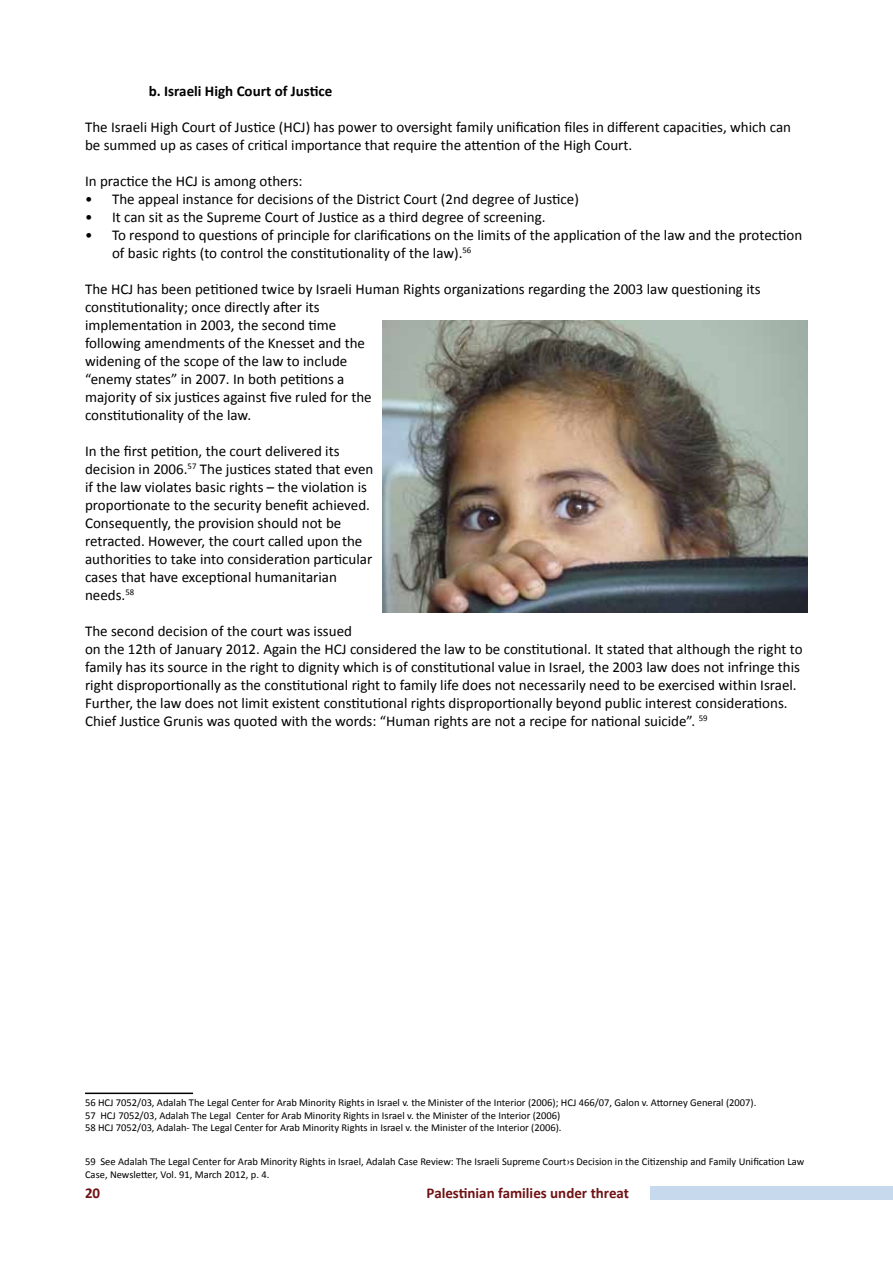
<style>
.page{position:relative;width:893px;height:1263px;background:#fff}
.page>*{position:absolute;margin:0;border:0;box-sizing:border-box;transform-origin:0 0}
.t1{font:15px/18px "Calibri";color:#000}
.t2{font:700 15px "Calibri";color:#701214}
.t3{font:700 15px "Calibri";color:#000}
.t4{font:10.5px/12.6px "Calibri";color:#000}
</style>
<div class="page">
<div style="left:651px;top:1186px;width:242px;height:14px;background:#c7d9ed"></div>
<hr style="left:85px;top:1092px;width:108px;height:2px;background:#000">
<img style="left:382px;top:321px;width:426px;height:291px">
<p class="t3" style="left:149px;top:82px;width:185px">b. Israeli High Court of Justice</p>
<p class="t1" style="left:85px;top:118px;width:708px">The Israeli High Court of Justice (HCJ) has power to oversight family unification files in different capacities, which can be summed up as cases of critical importance that require the attention of the High Court.</p>
<p class="t1" style="left:85px;top:172px;width:219px">In practice the HCJ is among others:</p>
<p class="t1" style="left:85px;top:190px;width:495px">• The appeal instance for decisions of the District Court (2nd degree of Justice)</p>
<p class="t1" style="left:85px;top:208px;width:462px">• It can sit as the Supreme Court of Justice as a third degree of screening.</p>
<p class="t1" style="left:112px;top:226px;width:692px;text-indent:-27px">• To respond to questions of principle for clarifications on the limits of the application of the law and the protection of basic rights (to control the constitutionality of the law).<sup>56</sup></p>
<p class="t1" style="left:85px;top:280px;width:677px">The HCJ has been petitioned twice by Israeli Human Rights organizations regarding the 2003 law questioning its constitutionality; once directly after its<br>implementation in 2003, the second time<br>following amendments of the Knesset and the<br>widening of the scope of the law to include<br>“enemy states” in 2007. In both petitions a<br>majority of six justices against five ruled for the<br>constitutionality of the law.</p>
<p class="t1" style="left:85px;top:442px;width:290px">In the first petition, the court delivered its decision in 2006.<sup>57</sup> The justices stated that even if the law violates basic rights – the violation is proportionate to the security benefit achieved.<br>Consequently, the provision should not be retracted. However, the court called upon the authorities to take into consideration particular cases that have exceptional humanitarian needs.<sup>58</sup></p>
<p class="t1" style="left:85px;top:622px;width:719px">The second decision of the court was issued<br>on the 12th of January 2012. Again the HCJ considered the law to be constitutional. It stated that although the right to family has its source in the right to dignity which is of constitutional value in Israel, the 2003 law does not infringe this right disproportionally as the constitutional right to family life does not necessarily need to be exercised within Israel.<br>Further, the law does not limit existent constitutional rights disproportionally beyond public interest considerations.<br>Chief Justice Grunis was quoted with the words: “Human rights are not a recipe for national suicide”. <sup>59</sup></p>
<p class="t4" style="left:85px;top:1096px;width:673px">56 HCJ 7052/03, Adalah The Legal Center for Arab Minority Rights in Israel v. the Minister of the Interior (2006); HCJ 466/07, Galon v. Attorney General (2007).<br>57 HCJ 7052/03, Adalah The Legal Center for Arab Minority Rights in Israel v. the Minister of the Interior (2006)<br>58 HCJ 7052/03, Adalah- The Legal Center for Arab Minority Rights in Israel v. the Minister of the Interior (2006).</p>
<p class="t4" style="left:85px;top:1155px;width:721px">59 See Adalah The Legal Center for Arab Minority Rights in Israel, Adalah Case Review: The Israeli Supreme Court›s Decision in the Citizenship and Family Unification Law<br>Case, Newsletter, Vol. 91, March 2012, p. 4.</p>
<p class="t2" style="left:85px;top:1183px;width:17px">20</p>
<p class="t2" style="left:427px;top:1183px;width:204px">Palestinian families under threat</p>
</div>
